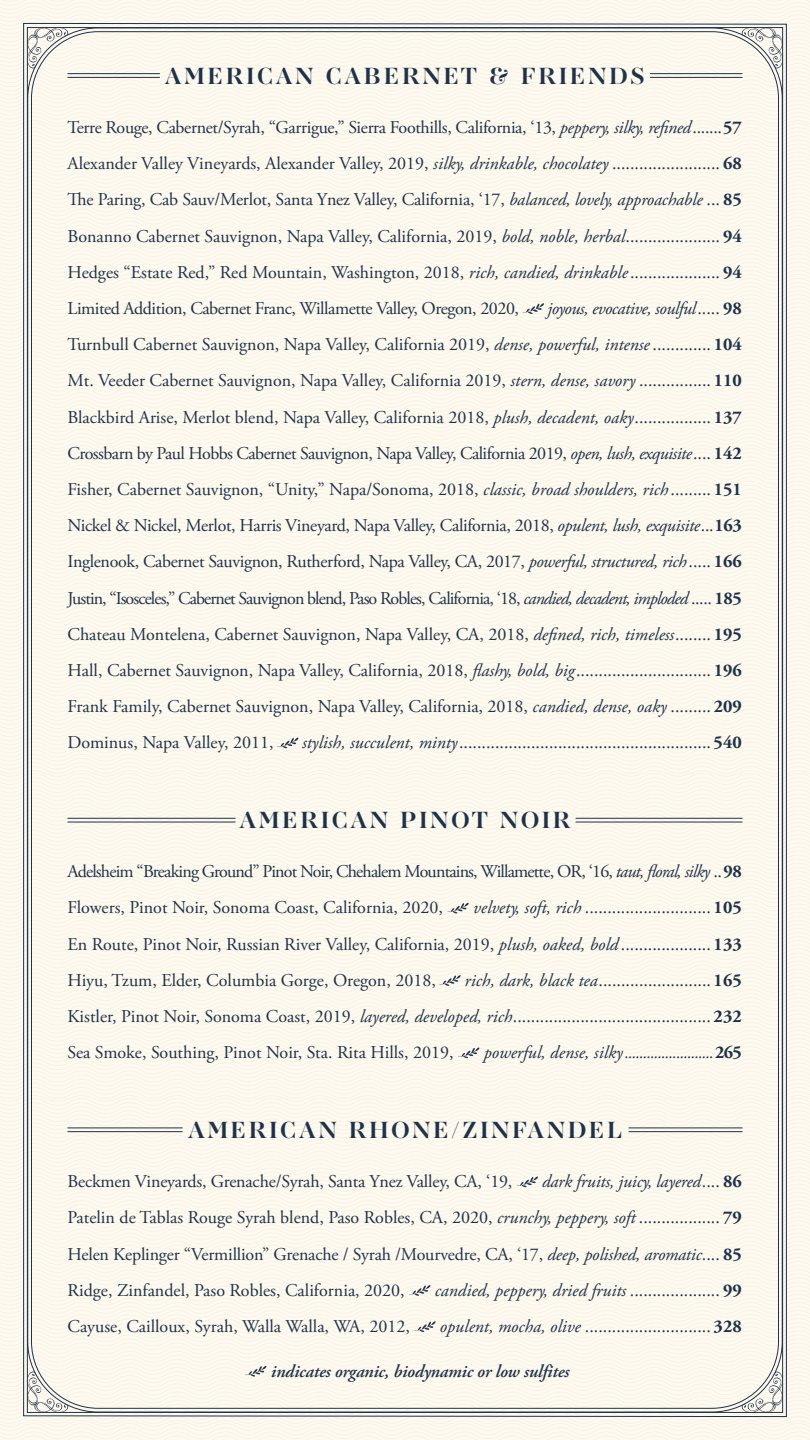
<style>
.page{position:relative;width:810px;height:1440px;background:#fff}
.page>*{position:absolute;margin:0;border:0;box-sizing:border-box;transform-origin:0 0}
.t1{font:700 24px "AW Conqueror Std Didot";letter-spacing:.1em;color:#1e3248}
.t2{font:18px/36.2px "Adobe Garamond Pro";color:#1e3248;text-align:justify}
.t3{font:18px/36.2px "Adobe Garamond Pro";letter-spacing:-.045em;color:#1e3248}
.t4{font:italic 18px "Adobe Garamond Pro";color:#1e3248}
.t5{font:italic 600 18px "Adobe Garamond Pro";letter-spacing:-.01em;color:#1e3248}
.s1{font-style:italic}
.s2{font-weight:700}
.s3{font-weight:700;font-style:normal}
.s4{font-style:normal}
</style>
<div class="page">
<div style="left:23px;top:23px;width:764px;height:1394px;background:#fffaef"></div>
<svg style="left:245px;top:1366px;width:22px;height:11px"></svg>
<svg style="left:523px;top:303px;width:21px;height:11px"></svg>
<svg style="left:277px;top:738px;width:22px;height:10px"></svg>
<svg style="left:447px;top:903px;width:22px;height:10px"></svg>
<svg style="left:439px;top:975px;width:22px;height:11px"></svg>
<svg style="left:458px;top:1048px;width:22px;height:10px"></svg>
<svg style="left:517px;top:1177px;width:21px;height:10px"></svg>
<svg style="left:409px;top:1285px;width:22px;height:11px"></svg>
<svg style="left:414px;top:1321px;width:22px;height:11px"></svg>
<hr style="left:68px;top:77px;width:92px;height:1px;background:#1e3248">
<hr style="left:68px;top:73px;width:92px;height:1px;background:#1e3248">
<hr style="left:650px;top:77px;width:92px;height:1px;background:#1e3248">
<hr style="left:650px;top:73px;width:92px;height:1px;background:#1e3248">
<hr style="left:68px;top:822px;width:168px;height:1px;background:#1e3248">
<hr style="left:68px;top:818px;width:168px;height:1px;background:#1e3248">
<hr style="left:576px;top:822px;width:166px;height:1px;background:#1e3248">
<hr style="left:576px;top:818px;width:166px;height:1px;background:#1e3248">
<hr style="left:68px;top:1131px;width:115px;height:1px;background:#1e3248">
<hr style="left:68px;top:1128px;width:115px;height:1px;background:#1e3248">
<hr style="left:628px;top:1131px;width:114px;height:1px;background:#1e3248">
<hr style="left:628px;top:1128px;width:114px;height:1px;background:#1e3248">
<h1 class="t1" style="left:165px;top:64px;width:482px">AMERICAN CABERNET &amp; FRIENDS</h1>
<p class="t2" style="left:68px;top:110px;width:676px">Terre Rouge, Cabernet/Syrah, “Garrigue,” Sierra Foothills, California, ‘13, <span class="s1">peppery, silky, refined</span>.......<span class="s2">57<br></span>Alexander Valley Vineyards, Alexander Valley, 2019, <span class="s1">silky, drinkable, chocolatey</span> ........................ <span class="s2">68<br></span>The Paring, Cab Sauv/Merlot, Santa Ynez Valley, California, ‘17, <span class="s1">balanced, lovely, approachable</span> ... <span class="s2">85<br></span>Bonanno Cabernet Sauvignon, Napa Valley, California, 2019, <span class="s1">bold, noble, herbal</span>..................... <span class="s2">94<br></span>Hedges “Estate Red,” Red Mountain, Washington, 2018, <span class="s1">rich, candied, drinkable</span>.................... <span class="s2">94<br></span>Limited Addition, Cabernet Franc, Willamette Valley, Oregon, 2020,</p>
<p class="t2" style="left:68px;top:291px;width:676px;text-indent:480px"><span class="s1">joyous, evocative, soulful</span>..... <span class="s2">98<br></span>Turnbull Cabernet Sauvignon, Napa Valley, California 2019, <span class="s1">dense, powerful, intense</span> ............. <span class="s2">104<br></span>Mt. Veeder Cabernet Sauvignon, Napa Valley, California 2019, <span class="s1">stern, dense, savory</span> ................ <span class="s2">110<br></span>Blackbird Arise, Merlot blend, Napa Valley, California 2018, <span class="s1">plush, decadent, oaky</span>................. <span class="s2">137<br></span>Crossbarn by Paul Hobbs Cabernet Sauvignon, Napa Valley, California 2019, <span class="s1">open, lush, exquisite</span>.... <span class="s2">142<br></span>Fisher, Cabernet Sauvignon, “Unity,” Napa/Sonoma, 2018, <span class="s1">classic, broad shoulders, rich</span> ......... <span class="s2">151<br></span>Nickel &amp; Nickel, Merlot, Harris Vineyard, Napa Valley, California, 2018, <span class="s1">opulent, lush, exquisite</span>...<span class="s2">163<br></span>Inglenook, Cabernet Sauvignon, Rutherford, Napa Valley, CA, 2017, <span class="s1">powerful, structured, rich</span>..... <span class="s2">166<br></span>Justin, “Isosceles,” Cabernet Sauvignon blend, Paso Robles, California, ‘18, <span class="s1">candied, decadent, imploded</span> ..... <span class="s2">185<br></span>Chateau Montelena, Cabernet Sauvignon, Napa Valley, CA, 2018, <span class="s1">defined, rich, timeless</span>........ <span class="s2">195<br></span>Hall, Cabernet Sauvignon, Napa Valley, California, 2018, <span class="s1">flashy, bold, big</span>.............................. <span class="s2">196<br></span>Frank Family, Cabernet Sauvignon, Napa Valley, California, 2018, <span class="s1">candied, dense, oaky</span> ......... <span class="s2">209<br></span>Dominus, Napa Valley, 2011,</p>
<p class="t2" style="left:302px;top:725px;width:441px"><span class="s1">stylish, succulent, minty</span>........................................................ <span class="s2">540</span></p>
<h1 class="t1" style="left:239px;top:808px;width:333px">AMERICAN PINOT NOIR</h1>
<p class="t3" style="left:68px;top:854px;width:676px">Adelsheim “Breaking Ground” Pinot Noir, Chehalem Mountains, Willamette, OR, ‘16, <span class="s1">taut, floral, silky</span> ..<span class="s2">98<br></span>Flowers, Pinot Noir, Sonoma Coast, California, 2020,</p>
<p class="t2" style="left:67px;top:890px;width:676px;text-indent:406px"><span class="s1">velvety, soft, rich</span> ............................ <span class="s2">105<br></span>En Route, Pinot Noir, Russian River Valley, California, 2019, <span class="s1">plush, oaked, bold</span> .................... <span class="s2">133<br></span>Hiyu, Tzum, Elder, Columbia Gorge, Oregon, 2018,</p>
<p class="t2" style="left:68px;top:963px;width:676px;text-indent:397px"><span class="s1">rich, dark, black tea</span>......................... <span class="s2">165<br></span>Kistler, Pinot Noir, Sonoma Coast, 2019, <span class="s1">layered, developed, rich</span>............................................ <span class="s2">232<br></span>Sea Smoke, Southing, Pinot Noir, Sta. Rita Hills, 2019,</p>
<p class="t4" style="left:484px;top:1042px;width:259px">powerful, dense, silky........................<span class="s3">265</span></p>
<h1 class="t1" style="left:188px;top:1118px;width:436px">AMERICAN RHONE/ZINFANDEL</h1>
<p class="t2" style="left:68px;top:1164px;width:446px">Beckmen Vineyards, Grenache/Syrah, Santa Ynez Valley, CA, ‘19,</p>
<p class="t2" style="left:67px;top:1164px;width:676px;text-indent:475px"><span class="s1">dark fruits, juicy, layered</span>.... <span class="s2">86<br></span>Patelin de Tablas Rouge Syrah blend, Paso Robles, CA, 2020, <span class="s1">crunchy, peppery, soft</span> .................. <span class="s2">79<br></span>Helen Keplinger “Vermillion” Grenache / Syrah /Mourvedre, CA, ‘17, <span class="s1">deep, polished, aromatic</span>.... <span class="s2">85<br></span>Ridge, Zinfandel, Paso Robles, California, 2020,</p>
<p class="t4" style="left:435px;top:1279px;width:308px">candied, peppery, dried fruits <span class="s4">....................</span> <span class="s3">99</span></p>
<p class="t2" style="left:67px;top:1309px;width:344px">Cayuse, Cailloux, Syrah, Walla Walla, WA, 2012,</p>
<p class="t2" style="left:440px;top:1309px;width:303px"><span class="s1">opulent, mocha, olive</span> ............................ <span class="s2">328</span></p>
<p class="t5" style="left:271px;top:1360px;width:300px">indicates organic, biodynamic or low sulfites</p>
</div>
